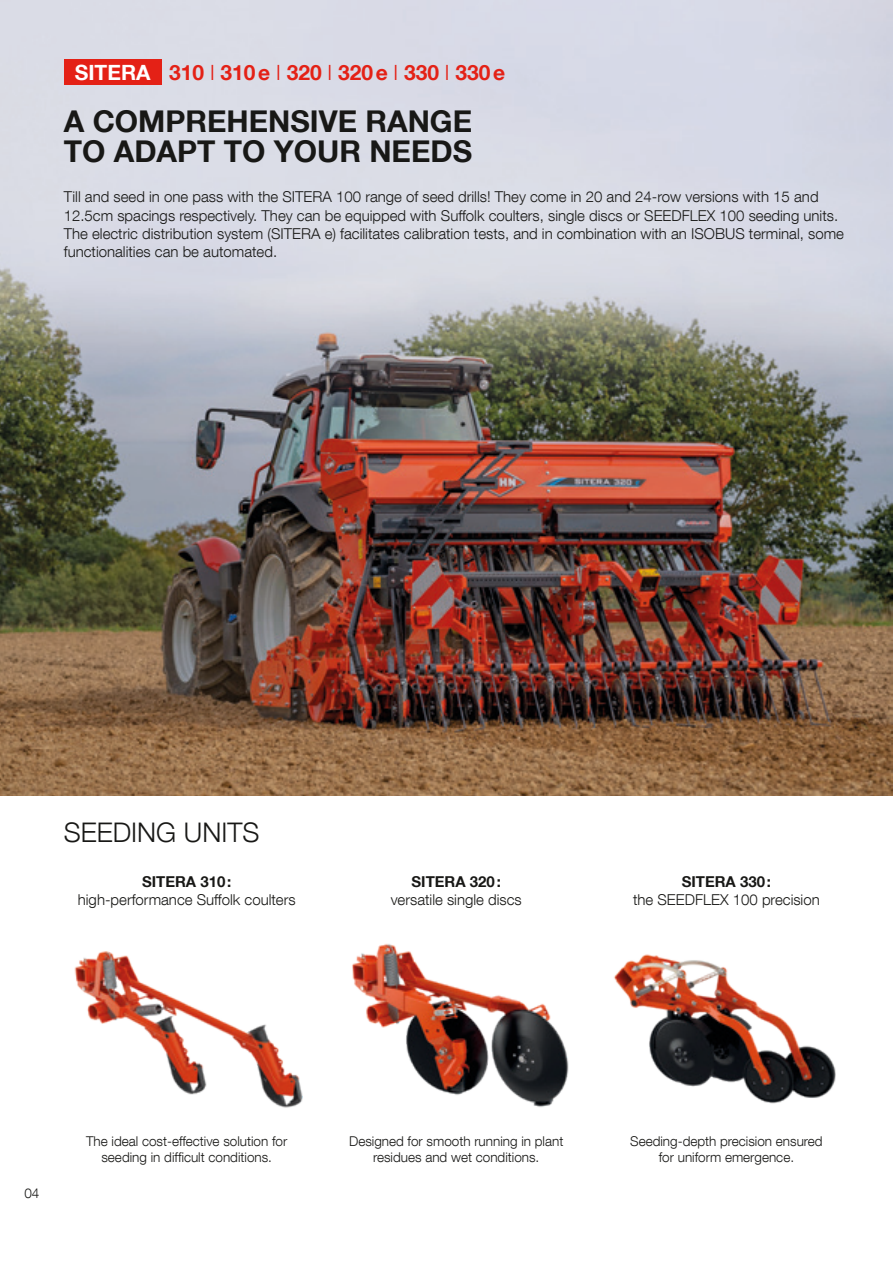
<style>
.page{position:relative;width:893px;height:1263px;background:#fff}
.page>*{position:absolute;margin:0;border:0;box-sizing:border-box;transform-origin:0 0}
.t1{font:700 30px/30px "Helvetica Neue LT Com";color:#181816}
.t2{font:300 27px "Helvetica Neue LT Com";color:#181816}
.t3{font:700 21px "Helvetica Neue LT Com";color:#e42116}
.t4{font:300 15px/18px "Helvetica Neue LT Com";color:#181816}
.t5{font:700 15px "Helvetica Neue LT Com";color:#181816}
.t6{font:300 13.5px/16.2px "Helvetica Neue LT Com";color:#181816;text-align:center}
.s1{color:#fff}
.s2{font-weight:300}
</style>
<div class="page">
<img style="left:0;top:0;width:893px;height:795px">
<div style="left:64px;top:60px;width:98px;height:25px;background:#e42116"></div>
<img style="left:74px;top:951px;width:229px;height:157px">
<img style="left:352px;top:943px;width:217px;height:164px">
<img style="left:614px;top:954px;width:222px;height:150px">
<h3 class="t3" style="left:75px;top:59px;width:432px"><span class="s1">SITERA</span> 310 <span class="s2">I</span> 310e <span class="s2">I</span> 320 <span class="s2">I</span> 320e <span class="s2">I</span> 330 <span class="s2">I</span> 330e</h3>
<h1 class="t1" style="left:64px;top:105px;width:410px">A COMPREHENSIVE RANGE<br>TO ADAPT TO YOUR NEEDS</h1>
<p class="t4" style="left:64px;top:188px;width:782px">Till and seed in one pass with the SITERA 100 range of seed drills! They come in 20 and 24-row versions with 15 and 12.5cm spacings respectively. They can be equipped with Suffolk coulters, single discs or SEEDFLEX 100 seeding units.<br>The electric distribution system (SITERA e) facilitates calibration tests, and in combination with an ISOBUS terminal, some functionalities can be automated.</p>
<h2 class="t2" style="left:64px;top:816px;width:197px">SEEDING UNITS</h2>
<p class="t5" style="left:142px;top:872px;width:91px">SITERA 310:</p>
<p class="t4" style="left:78px;top:890px;width:219px">high-performance Suffolk coulters</p>
<p class="t5" style="left:412px;top:872px;width:91px">SITERA 320:</p>
<p class="t4" style="left:391px;top:890px;width:133px">versatile single discs</p>
<p class="t5" style="left:682px;top:872px;width:91px">SITERA 330:</p>
<p class="t4" style="left:633px;top:890px;width:188px">the SEEDFLEX 100 precision</p>
<p class="t6" style="left:25px;top:1185px;width:16px">04</p>
<p class="t6" style="left:86px;top:1132px;width:203px">The ideal cost-effective solution for seeding in difficult conditions.</p>
<p class="t6" style="left:349px;top:1132px;width:216px">Designed for smooth running in plant residues and wet conditions.</p>
<p class="t6" style="left:630px;top:1132px;width:194px">Seeding-depth precision ensured for uniform emergence.</p>
</div>
